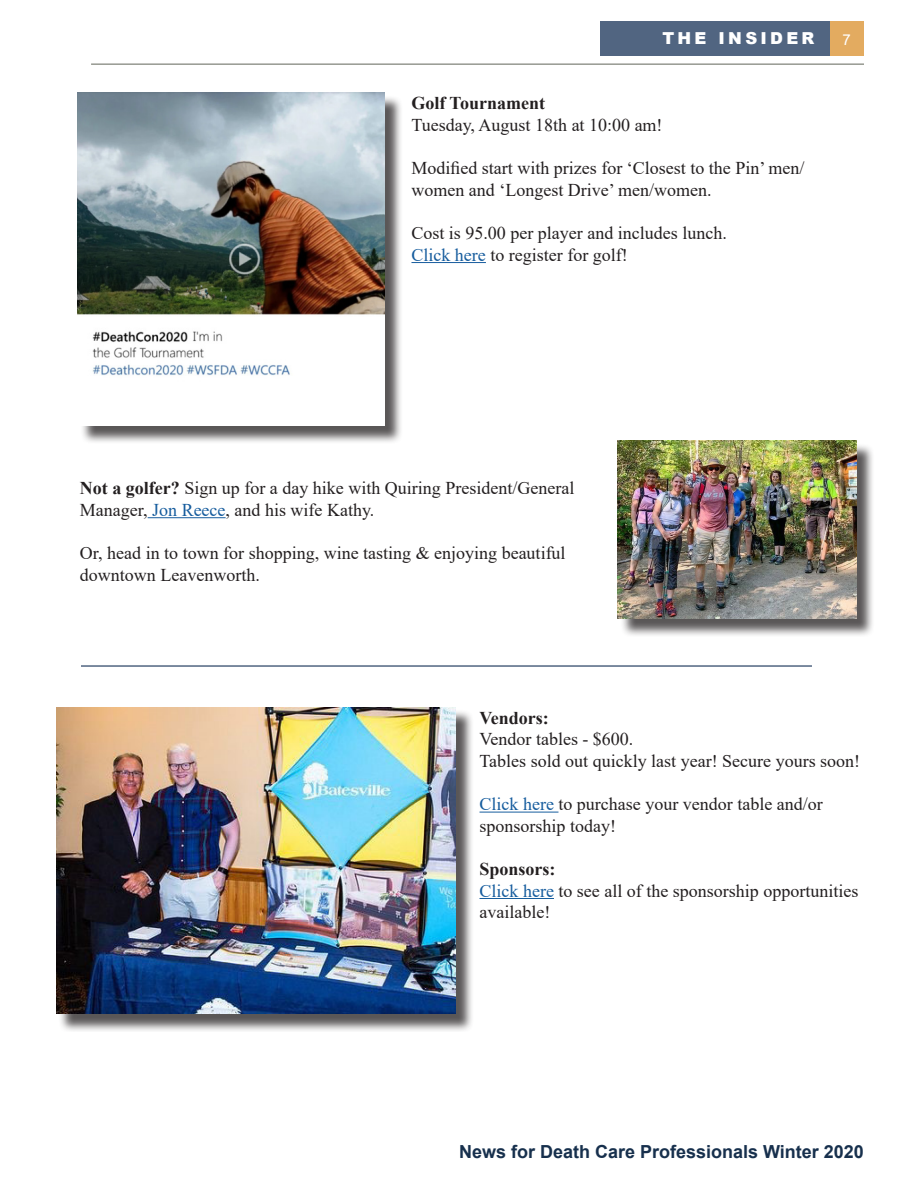
<style>
.page{position:relative;width:918px;height:1188px;background:#fff}
.page>*{position:absolute;margin:0;border:0;box-sizing:border-box;transform-origin:0 0}
.t1{font:18px/21.6px "Times New Roman";color:#231f20}
.t2{font:700 18px "Arial";color:#17304d}
.t3{font:700 18px "Times New Roman";color:#231f20}
.t4{font:900 16.5px "Arial";letter-spacing:.2em;color:#fff}
.t5{font:15px "Arial";color:#fff}
.s1{color:#175d9e}
.s2{font-weight:700}
</style>
<div class="page">
<div style="left:830px;top:21px;width:34px;height:35px;background:#e3ab60"></div>
<div style="left:600px;top:21px;width:230px;height:35px;background:#516581"></div>
<hr style="left:91px;top:64px;width:773px;height:1px;background:#73776c">
<hr style="left:411px;top:262px;width:75px;height:1px;background:#175d9e">
<div style="left:80px;top:95px;width:323px;height:349px;background:#231f20;opacity:.75"></div>
<img style="left:78px;top:93px;width:306px;height:333px">
<hr style="left:148px;top:517px;width:78px;height:1px;background:#175d9e">
<div style="left:620px;top:443px;width:255px;height:194px;background:#231f20;opacity:.75"></div>
<img style="left:618px;top:441px;width:238px;height:177px">
<hr style="left:81px;top:665px;width:731px;height:2px;background:#516581">
<hr style="left:480px;top:812px;width:78px;height:1px;background:#175d9e">
<hr style="left:480px;top:898px;width:74px;height:1px;background:#175d9e">
<div style="left:58px;top:709px;width:417px;height:323px;background:#231f20;opacity:.75"></div>
<img style="left:56px;top:707px;width:400px;height:307px">
<p class="t4" style="left:662px;top:26px;width:154px">THE INSIDER</p>
<p class="t5" style="left:843px;top:29px;width:10px">7</p>
<p class="t3" style="left:411px;top:90px;width:135px">Golf Tournament</p>
<p class="t1" style="left:411px;top:114px;width:253px">Tuesday, August 18th at 10:00 am!</p>
<p class="t1" style="left:411px;top:157px;width:395px">Modified start with prizes for ‘Closest to the Pin’ men/ women and ‘Longest Drive’ men/women.</p>
<p class="t1" style="left:411px;top:222px;width:317px">Cost is 95.00 per player and includes lunch.</p>
<p class="t1" style="left:411px;top:243px;width:218px"><span class="s1">Click here</span> to register for golf!</p>
<p class="t1" style="left:80px;top:477px;width:496px"><span class="s2">Not a golfer?</span> Sign up for a day hike with Quiring President/General<br>Manager, <span class="s1">Jon Reece</span>, and his wife Kathy.</p>
<p class="t1" style="left:80px;top:542px;width:487px">Or, head in to town for shopping, wine tasting &amp; enjoying beautiful downtown Leavenworth.</p>
<p class="t3" style="left:480px;top:705px;width:71px">Vendors:</p>
<p class="t1" style="left:480px;top:728px;width:155px">Vendor tables - $600.</p>
<p class="t1" style="left:480px;top:750px;width:382px">Tables sold out quickly last year! Secure yours soon!</p>
<p class="t1" style="left:480px;top:793px;width:345px"><span class="s1">Click here</span> to purchase your vendor table and/or sponsorship today!</p>
<p class="t3" style="left:480px;top:856px;width:78px">Sponsors:</p>
<p class="t1" style="left:480px;top:879px;width:380px"><span class="s1">Click here</span> to see all of the sponsorship opportunities available!</p>
<p class="t2" style="left:459px;top:1139px;width:406px">News for Death Care Professionals Winter 2020</p>
</div>
